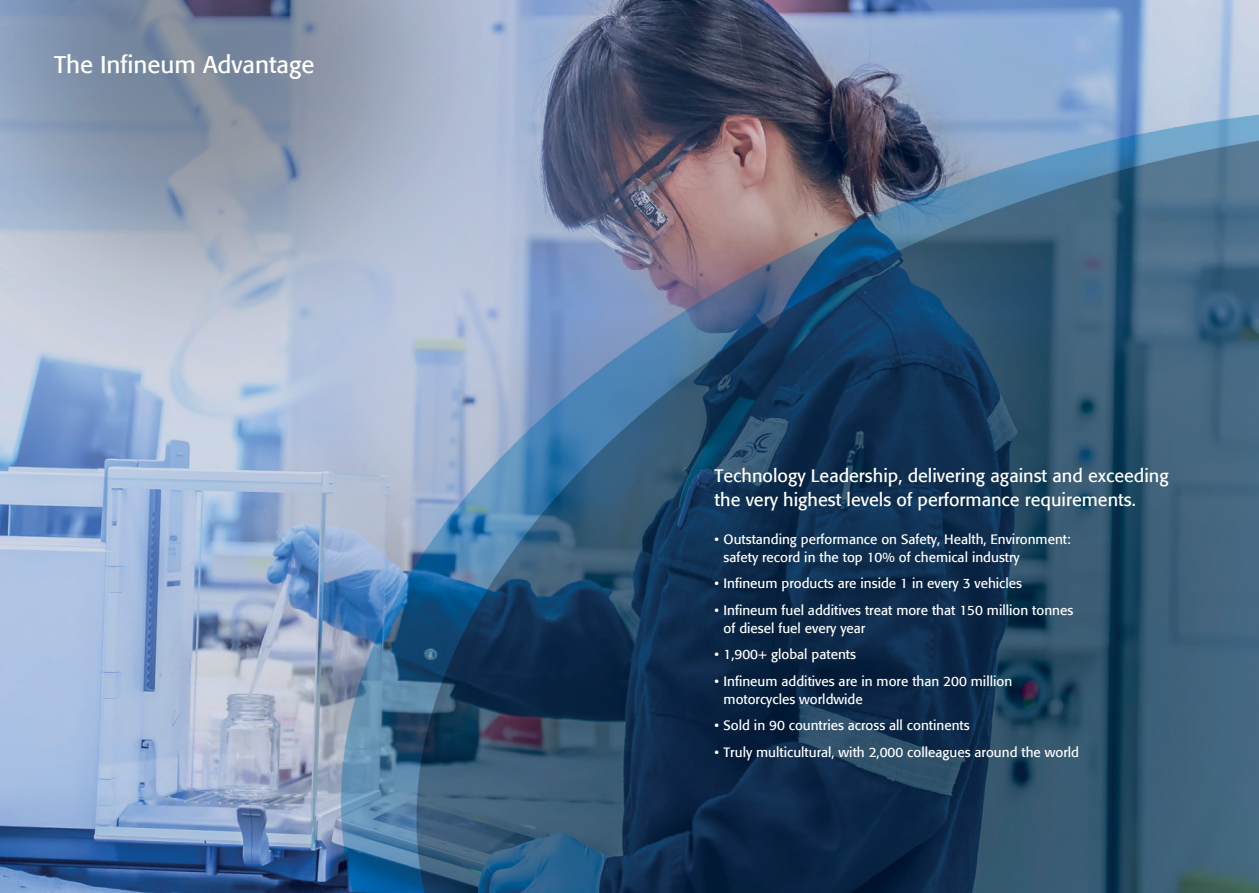
<style>
.page{position:relative;width:1259px;height:893px;background:#fff}
.page>*{position:absolute;margin:0;border:0;box-sizing:border-box;transform-origin:0 0}
.t1{font:24px "Formata";color:#fff}
.t2{font:18px/24px "Formata";color:#fff}
.t3{font:13.5px/18px "Formata";color:#fff}
</style>
<div class="page">
<img style="left:0;top:0;width:1259px;height:893px">
<h1 class="t1" style="left:54px;top:50px;width:262px">The Infineum Advantage</h1>
<h2 class="t2" style="left:714px;top:464px;width:456px">Technology Leadership, delivering against and exceeding the very highest levels of performance requirements.</h2>
<p class="t3" style="left:723px;top:530px;width:349px;text-indent:-9px">• Outstanding performance on Safety, Health, Environment: safety record in the top 10% of chemical industry</p>
<p class="t3" style="left:714px;top:574px;width:309px">• Infineum products are inside 1 in every 3 vehicles</p>
<p class="t3" style="left:723px;top:601px;width:351px;text-indent:-9px">• Infineum fuel additives treat more that 150 million tonnes of diesel fuel every year</p>
<p class="t3" style="left:714px;top:645px;width:143px">• 1,900+ global patents</p>
<p class="t3" style="left:723px;top:672px;width:290px;text-indent:-9px">• Infineum additives are in more than 200 million motorcycles worldwide</p>
<p class="t3" style="left:714px;top:716px;width:257px">• Sold in 90 countries across all continents</p>
<p class="t3" style="left:714px;top:743px;width:366px">• Truly multicultural, with 2,000 colleagues around the world</p>
</div>
